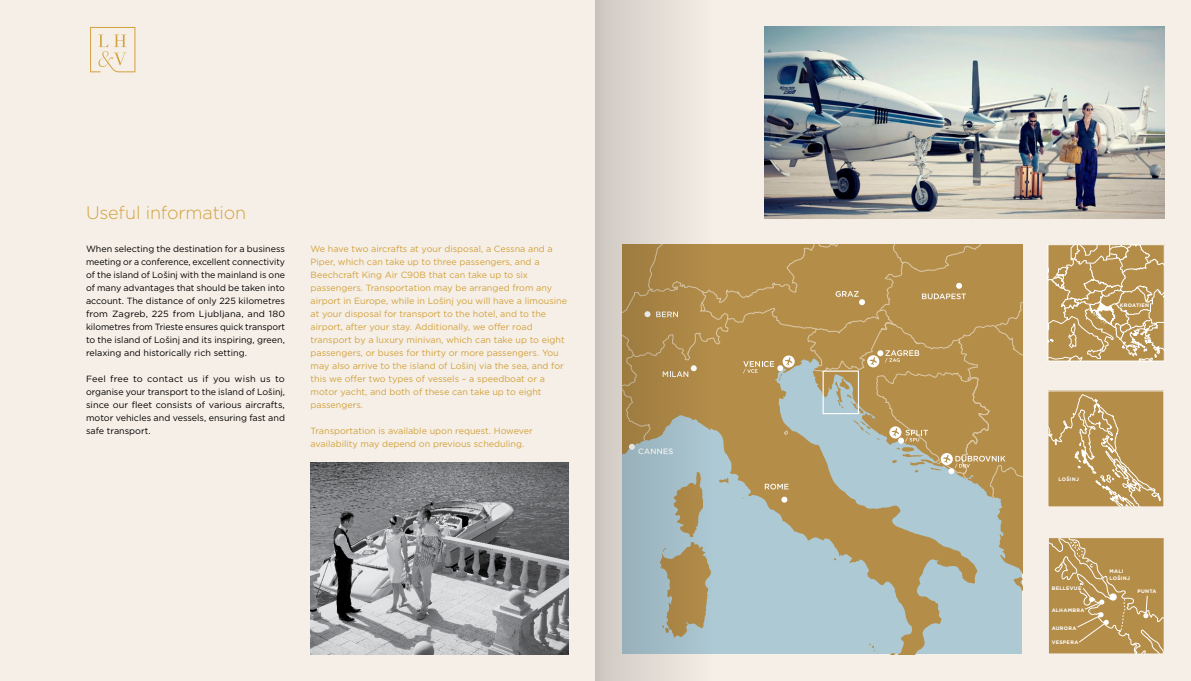
<style>
.page{position:relative;width:1191px;height:681px;background:#fff}
.page>*{position:absolute;margin:0;border:0;box-sizing:border-box;transform-origin:0 0}
.t1{font:300 18px "Gotham";letter-spacing:-.01em;color:#d2a23d}
.t2{font:9px/13px "Gotham";color:#d2a23d}
.t3{font:9px/13px "Gotham";color:#000;text-align:justify}
.t4{font:700 5px/6.4px "Gotham";letter-spacing:.055em;color:#fff}
</style>
<div class="page">
<div style="left:595px;top:0;width:596px;height:680px;background:#f6efe7"></div>
<div style="left:0;top:0;width:595px;height:680px;background:#f6efe7"></div>
<svg style="left:711px;top:637px;width:311px;height:16px;background:#adc5ca"></svg>
<svg style="left:711px;top:244px;width:311px;height:393px;background:#b2a47e"></svg>
<svg style="left:90px;top:27px;width:45px;height:45px"></svg>
<img style="left:310px;top:462px;width:258px;height:191px">
<img style="left:764px;top:27px;width:400px;height:192px">
<div style="left:1047px;top:536px;width:117px;height:118px;border:1px solid #f6efe7"></div>
<svg style="left:1048px;top:537px;width:116px;height:116px;background:#ba9658"></svg>
<svg style="left:1049px;top:246px;width:113px;height:113px;background:#bf9e64"></svg>
<div style="left:1047px;top:244px;width:117px;height:117px;border:1px solid #fff"></div>
<div style="left:1047px;top:390px;width:117px;height:117px;border:1px solid #f6efe7"></div>
<svg style="left:1048px;top:390px;width:115px;height:116px;background:#bb995c"></svg>
<svg style="left:595px;top:0;width:116px;height:680px;background:#c3bba9"></svg>
<h1 class="t1" style="left:86px;top:201px;width:162px">Useful information</h1>
<p class="t3" style="left:86px;top:242px;width:201px">When selecting the destination for a business meeting or a conference, excellent connectivity of the island of Lošinj with the mainland is one of many advantages that should be taken into account. The distance of only 225 kilometres from Zagreb, 225 from Ljubljana, and 180 kilometres from Trieste ensures quick transport to the island of Lošinj and its inspiring, green, relaxing and historically rich setting.</p>
<p class="t3" style="left:86px;top:372px;width:200px">Feel free to contact us if you wish us to organise your transport to the island of Lošinj, since our fleet consists of various aircrafts, motor vehicles and vessels, ensuring fast and safe transport.</p>
<p class="t2" style="left:310px;top:242px;width:258px">We have two aircrafts at your disposal, a Cessna and a Piper, which can take up to three passengers, and a Beechcraft King Air C90B that can take up to six passengers. Transportation may be arranged from any airport in Europe, while in Lošinj you will have a limousine at your disposal for transport to the hotel, and to the airport, after your stay. Additionally, we offer road transport by a luxury minivan, which can take up to eight passengers, or buses for thirty or more passengers. You may also arrive to the island of Lošinj via the sea, and for this we offer two types of vessels – a speedboat or a motor yacht, and both of these can take up to eight passengers.</p>
<p class="t2" style="left:310px;top:424px;width:224px">Transportation is available upon request. However availability may depend on previous scheduling.</p>
<p class="t4" style="left:1120px;top:301px;width:31px">KROATIEN</p>
<p class="t4" style="left:1058px;top:475px;width:22px">LOŠINJ</p>
<p class="t4" style="left:1051px;top:584px;width:31px">BELLEVUE</p>
<p class="t4" style="left:1051px;top:607px;width:34px">ALHAMBRA</p>
<p class="t4" style="left:1051px;top:638px;width:28px">VESPERA</p>
<p class="t4" style="left:1051px;top:624px;width:26px">AURORA</p>
<p class="t4" style="left:1109px;top:568px;width:22px">MALI<br>LOŠINJ</p>
<p class="t4" style="left:1137px;top:588px;width:21px">PUNTA</p>
</div>
